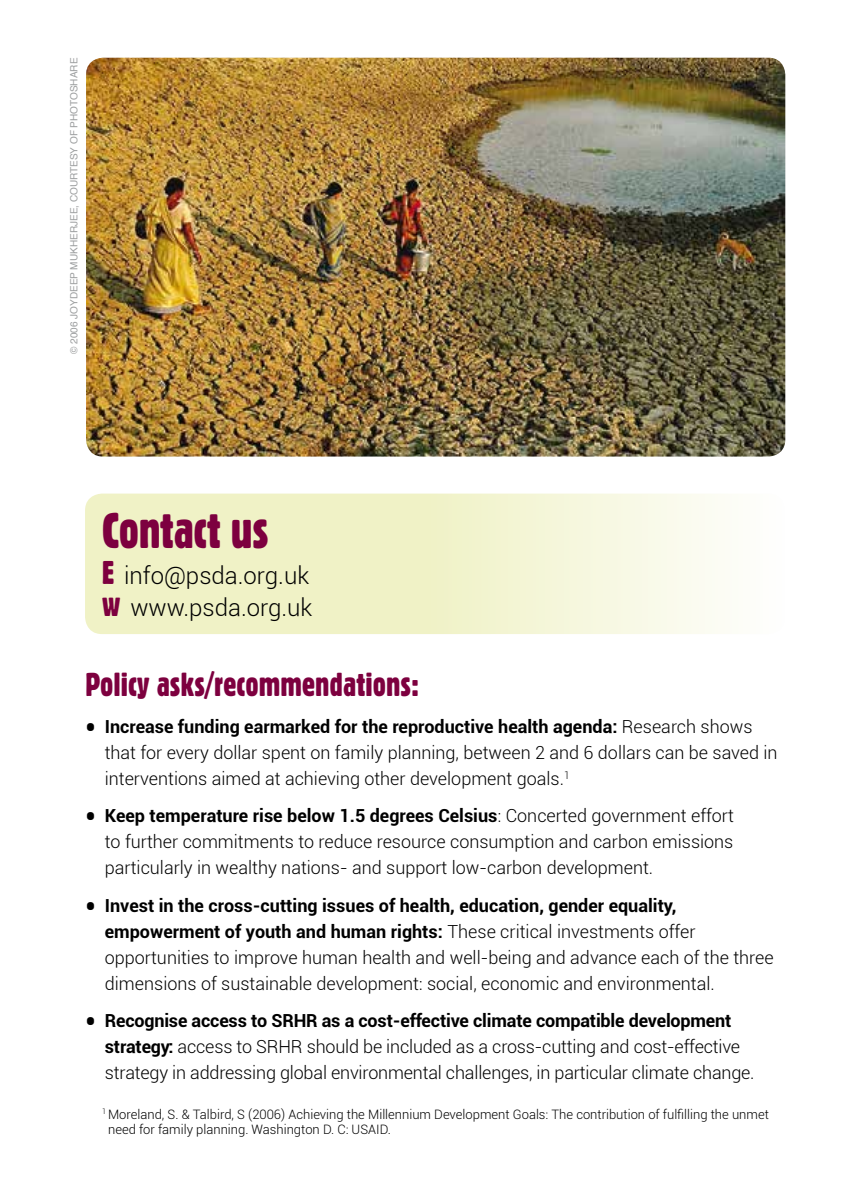
<style>
.page{position:relative;width:842px;height:1191px;background:#fff}
.page>*{position:absolute;margin:0;border:0;box-sizing:border-box;transform-origin:0 0}
.t1{font:49px "Gothic 821 Condensed BT";letter-spacing:-.01em;color:#7d003f}
.t2{font:32px "Gothic 821 Condensed BT";color:#7d003f}
.t3{font:300 24px/32px "Roboto";color:#000}
.t4{font:300 18px/26px "Roboto";color:#000}
.t5{font:300 13px/15.6px "Roboto";color:#000}
.t6{font:10px "Helvetica";color:#9c9e9f}
.s1{font-family:"Gothic 821 Condensed BT";font-weight:400;font-size:32px;color:#7d003f}
.s2{font-weight:700;font-size:30px}
.s3{font-weight:700}
</style>
<div class="page">
<img style="left:86px;top:58px;width:699px;height:398px">
<div style="left:85px;top:493px;width:700px;height:141px;background:linear-gradient(to right,#ecefb8,#fbfbf0);border-radius:17px"></div>
<p class="t6" style="left:65px;top:354px;width:298px;rotate:-90deg">© 2006 JOYDEEP MUKHERJEE, COURTESY OF PHOTOSHARE</p>
<h1 class="t1" style="left:102px;top:501px;width:168px">Contact us</h1>
<h3 class="t3" style="left:102px;top:559px;width:212px"><span class="s1">E</span> info@psda.org.uk <span class="s1">w</span> www.psda.org.uk</h3>
<h2 class="t2" style="left:85px;top:664px;width:336px">Policy asks/recommendations:</h2>
<p class="t4" style="left:105px;top:713px;width:674px;text-indent:-20px"><span class="s2">•</span> <span class="s3">Increase funding earmarked for the reproductive health agenda:</span> Research shows that for every dollar spent on family planning, between 2 and 6 dollars can be saved in interventions aimed at achieving other development goals.<sup>1</sup></p>
<p class="t4" style="left:105px;top:802px;width:631px;text-align:justify;text-indent:-20px"><span class="s2">•</span> <span class="s3">Keep temperature rise below 1.5 degrees Celsius</span>: Concerted government effort to further commitments to reduce resource consumption and carbon emissions particularly in wealthy nations- and support low-carbon development.</p>
<p class="t4" style="left:105px;top:891px;width:670px;text-indent:-20px"><span class="s2">•</span> <span class="s3">Invest in the cross-cutting issues of health, education, gender equality, empowerment of youth and human rights:</span> These critical investments offer opportunities to improve human health and well-being and advance each of the three dimensions of sustainable development: social, economic and environmental.</p>
<p class="t4" style="left:105px;top:1007px;width:651px;text-indent:-20px"><span class="s2">•</span> <span class="s3">Recognise access to SRHR as a cost-effective climate compatible development strategy:</span> access to SRHR should be included as a cross-cutting and cost-effective strategy in addressing global environmental challenges, in particular climate change.</p>
<p class="t5" style="left:108px;top:1105px;width:662px;text-indent:-6px"><sup>1</sup> Moreland, S. &amp; Talbird, S (2006) Achieving the Millennium Development Goals: The contribution of fulfilling the unmet need for family planning. Washington D. C: USAID.</p>
</div>
